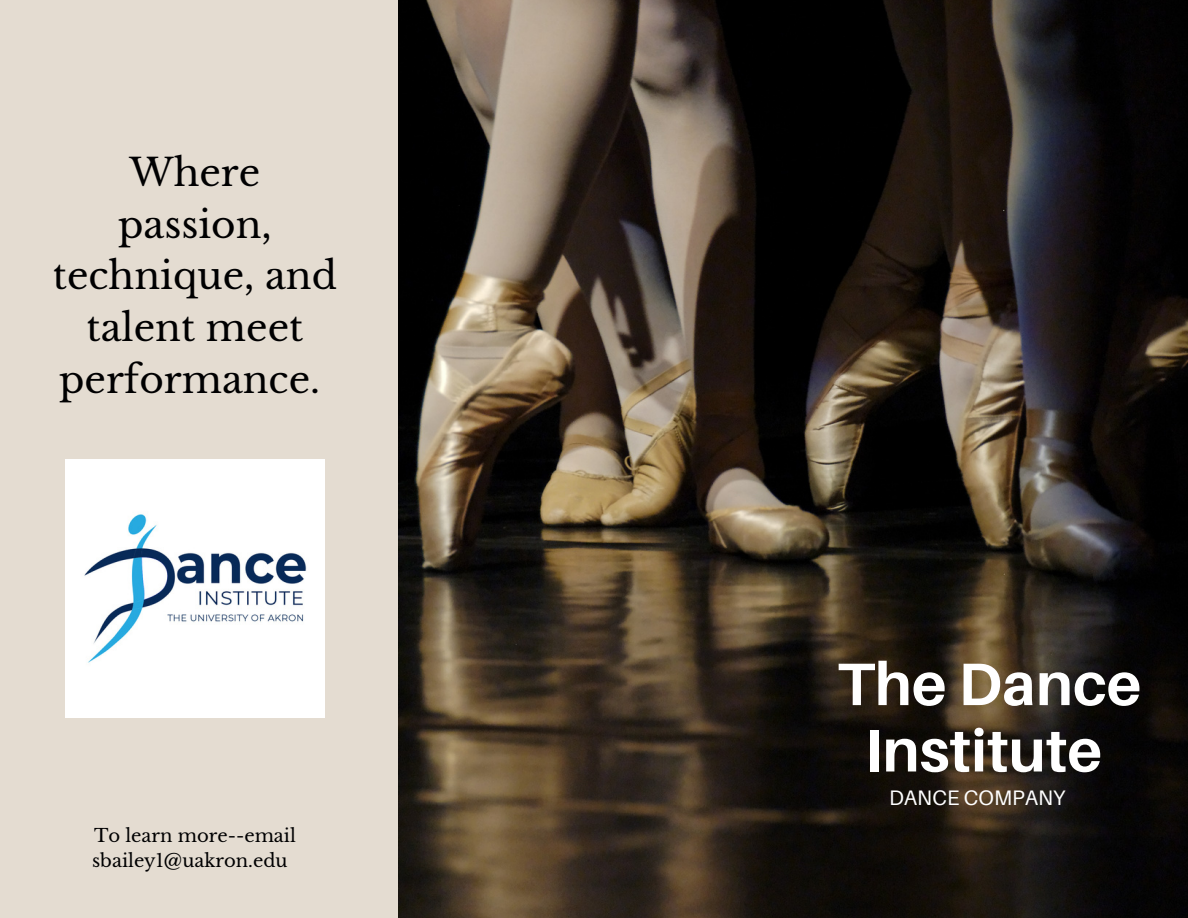
<style>
.page{position:relative;width:1188px;height:918px;background:#e4dcd1}
.page>*{position:absolute;margin:0;border:0;box-sizing:border-box;transform-origin:0 0}
.t1{font:700 60px/66.3px "Aileron";color:#fff;text-align:center}
.t2{font:37.5px/51.8px "Libre Baskerville";color:#000001;text-align:center}
.t3{font:21px "Aileron";color:#fff}
.t4{font:18px/24.8px "Libre Baskerville";color:#000001}
</style>
<div class="page">
<img style="left:398px;top:0;width:790px;height:918px">
<img style="left:66px;top:459px;width:259px;height:259px">
<p class="t2" style="left:53px;top:147px;width:286px">Where passion, technique, and talent meet performance.</p>
<p class="t4" style="left:92px;top:824px;width:205px">To learn more--email sbailey1@uakron.edu</p>
<p class="t1" style="left:837px;top:650px;width:306px">The Dance<br>Institute</p>
<p class="t3" style="left:889px;top:785px;width:178px">DANCE COMPANY</p>
</div>
